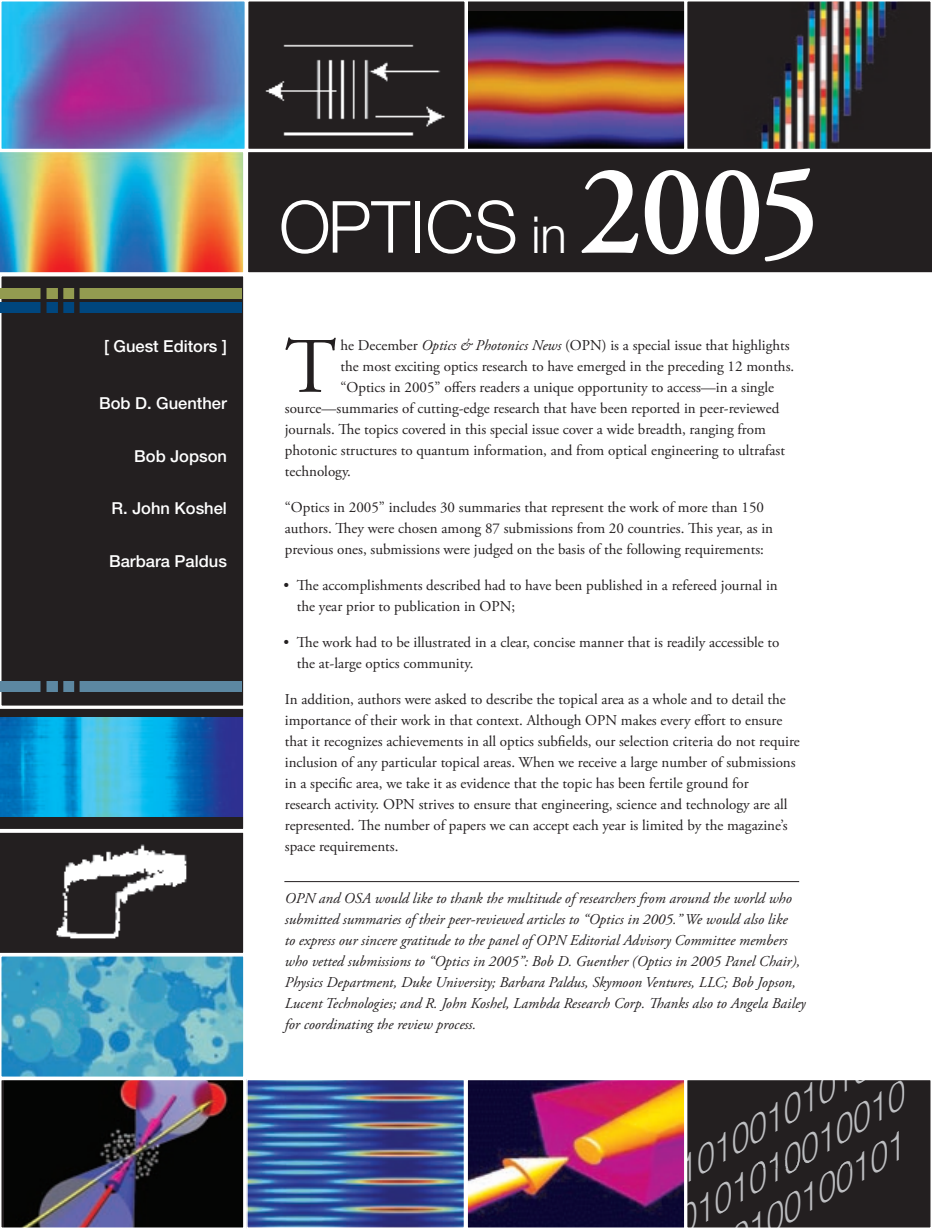
<style>
.page{position:relative;width:932px;height:1229px;background:#fff}
.page>*{position:absolute;margin:0;border:0;box-sizing:border-box;transform-origin:0 0}
.t1{font:600 129px "Adobe Garamond Pro";color:#fff;scale:.96 1}
.t2{font:78.3px "Adobe Garamond Pro";color:#231f20}
.t3{font:300 72px "Helvetica Neue";color:#fff;scale:.96 1}
.t4{font:italic 300 36px "Helvetica Neue";color:#bdbec1}
.t5{font:500 16.5px "Helvetica Neue";color:#fff}
.t6{font:15px/21px "Adobe Garamond Pro";color:#231f20}
.t7{font:italic 15px/21px "Adobe Garamond Pro";color:#231f20}
.t8{font:300 12px "Helvetica Neue";color:#bdbec1}
.s1{font-size:51px}
.s2{font-style:italic}
.s3{color:#231f20}
</style>
<div class="page">
<div style="left:1px;top:276px;width:243px;height:430px;background:#231f20"></div>
<div style="left:0;top:275px;width:244px;height:432px;border:2px solid #fff"></div>
<div style="left:248px;top:152px;width:684px;height:121px;background:#231f20"></div>
<div style="left:248px;top:1px;width:217px;height:148px;background:#231f20"></div>
<img style="left:265px;top:44px;width:180px;height:92px">
<div style="left:247px;top:0;width:219px;height:150px;border:2px solid #fff"></div>
<img style="left:3px;top:3px;width:240px;height:144px">
<div style="left:0;top:0;width:246px;height:150px;border:2px solid #fff"></div>
<div style="left:467px;top:1px;width:217px;height:148px;background:#231f20"></div>
<img style="left:469px;top:11px;width:213px;height:136px">
<div style="left:466px;top:0;width:219px;height:150px;border:2px solid #fff"></div>
<img style="left:689px;top:3px;width:240px;height:144px">
<div style="left:686px;top:0;width:246px;height:150px;border:2px solid #fff"></div>
<img style="left:3px;top:958px;width:238px;height:117px">
<div style="left:0;top:955px;width:244px;height:123px;border:2px solid #fff"></div>
<svg style="left:0;top:708px;width:244px;height:245px;background:#31607a"></svg>
<img style="left:249px;top:1081px;width:213px;height:144px">
<div style="left:246px;top:1078px;width:219px;height:150px;border:2px solid #fff"></div>
<svg style="left:0;top:152px;width:244px;height:121px;background:#a5a582"></svg>
<div style="left:686px;top:1079px;width:245px;height:149px;background:#231f20"></div>
<svg style="left:758px;top:1160px;width:93px;height:9px"></svg>
<div style="left:686px;top:1078px;width:246px;height:150px;border:2px solid #fff"></div>
<img style="left:5px;top:1081px;width:236px;height:144px">
<div style="left:0;top:1078px;width:244px;height:150px;border:2px solid #fff"></div>
<img style="left:469px;top:1081px;width:213px;height:144px">
<div style="left:466px;top:1078px;width:219px;height:150px;border:2px solid #fff"></div>
<hr style="left:284px;top:881px;width:515px;height:1px;background:#231f20">
<div style="left:0;top:288px;width:242px;height:10px;background:#939b50"></div>
<div style="left:0;top:302px;width:242px;height:10px;background:#00467e"></div>
<div style="left:0;top:681px;width:241px;height:11px;background:#5c87a1"></div>
<p class="t5" style="left:104px;top:336px;width:124px">[ Guest Editors ]</p>
<p class="t5" style="left:99px;top:393px;width:129px">Bob D. Guenther</p>
<p class="t5" style="left:134px;top:446px;width:94px">Bob Jopson</p>
<p class="t5" style="left:112px;top:498px;width:117px">R. John Koshel</p>
<p class="t5" style="left:109px;top:551px;width:119px">Barbara Paldus</p>
<h3 class="t3" style="left:279px;top:183px;width:301px">OPTICS <span class="s1">in</span></h3>
<h1 class="t1" style="left:579px;top:137px;width:254px">2005</h1>
<h2 class="t2" style="left:285px;top:320px;width:53px">T</h2>
<p class="t6" style="left:340px;top:335px;width:450px">he December <span class="s2">Optics &amp; Photonics News</span> (OPN) is a special issue that highlights</p>
<p class="t6" style="left:340px;top:356px;width:455px">the most exciting optics research to have emerged in the preceding 12 months.</p>
<p class="t6" style="left:340px;top:377px;width:435px">“Optics in 2005” offers readers a unique opportunity to access—in a single</p>
<p class="t6" style="left:285px;top:398px;width:496px">source—summaries of cutting-edge research that have been reported in peer-reviewed</p>
<p class="t6" style="left:285px;top:419px;width:482px">journals. The topics covered in this special issue cover a wide breadth, ranging from</p>
<p class="t6" style="left:285px;top:440px;width:501px">photonic structures to quantum information, and from optical engineering to ultrafast</p>
<p class="t6" style="left:285px;top:461px;width:68px">technology.</p>
<p class="t6" style="left:285px;top:497px;width:490px">“Optics in 2005” includes 30 summaries that represent the work of more than 150 authors. They were chosen among 87 submissions from 20 countries. This year, as in previous ones, submissions were judged on the basis of the following requirements:</p>
<p class="t6" style="left:297px;top:575px;width:482px;text-indent:-13px">• The accomplishments described had to have been published in a refereed journal in the year prior to publication in OPN;</p>
<p class="t6" style="left:297px;top:632px;width:484px;text-indent:-13px">• The work had to be illustrated in a clear, concise manner that is readily accessible to the at-large optics community.</p>
<p class="t6" style="left:285px;top:689px;width:516px">In addition, authors were asked to describe the topical area as a whole and to detail the importance of their work in that context. Although OPN makes every effort to ensure that it recognizes achievements in all optics subfields, our selection criteria do not require inclusion of any particular topical areas. When we receive a large number of submissions in a specific area, we take it as evidence that the topic has been fertile ground for<br>research activity. OPN strives to ensure that engineering, science and technology are all represented. The number of papers we can accept each year is limited by the magazine’s space requirements.</p>
<p class="t7" style="left:285px;top:888px;width:522px">OPN and OSA would like to thank the multitude of researchers from around the world who submitted summaries of their peer-reviewed articles to “Optics in 2005.” We would also like<br>to express our sincere gratitude to the panel of OPN Editorial Advisory Committee members who vetted submissions to “Optics in 2005”: Bob D. Guenther (Optics in 2005 Panel Chair), Physics Department, Duke University; Barbara Paldus, Skymoon Ventures, LLC; Bob Jopson, Lucent Technologies; and R. John Koshel, Lambda Research Corp. Thanks also to Angela Bailey for coordinating the review process.</p>
<h3 class="t4" style="left:662px;top:1156px;width:262px;rotate:-30deg">1010010101010</h3>
<h3 class="t4" style="left:662px;top:1206px;width:262px;rotate:-30deg">0101010010010</h3>
<h3 class="t4" style="left:732px;top:1216px;width:182px;rotate:-30deg">100100101</h3>
<p class="t8" style="left:758px;top:1154px;width:94px"><span class="s3">www</span>.osa-opn.org</p>
</div>
